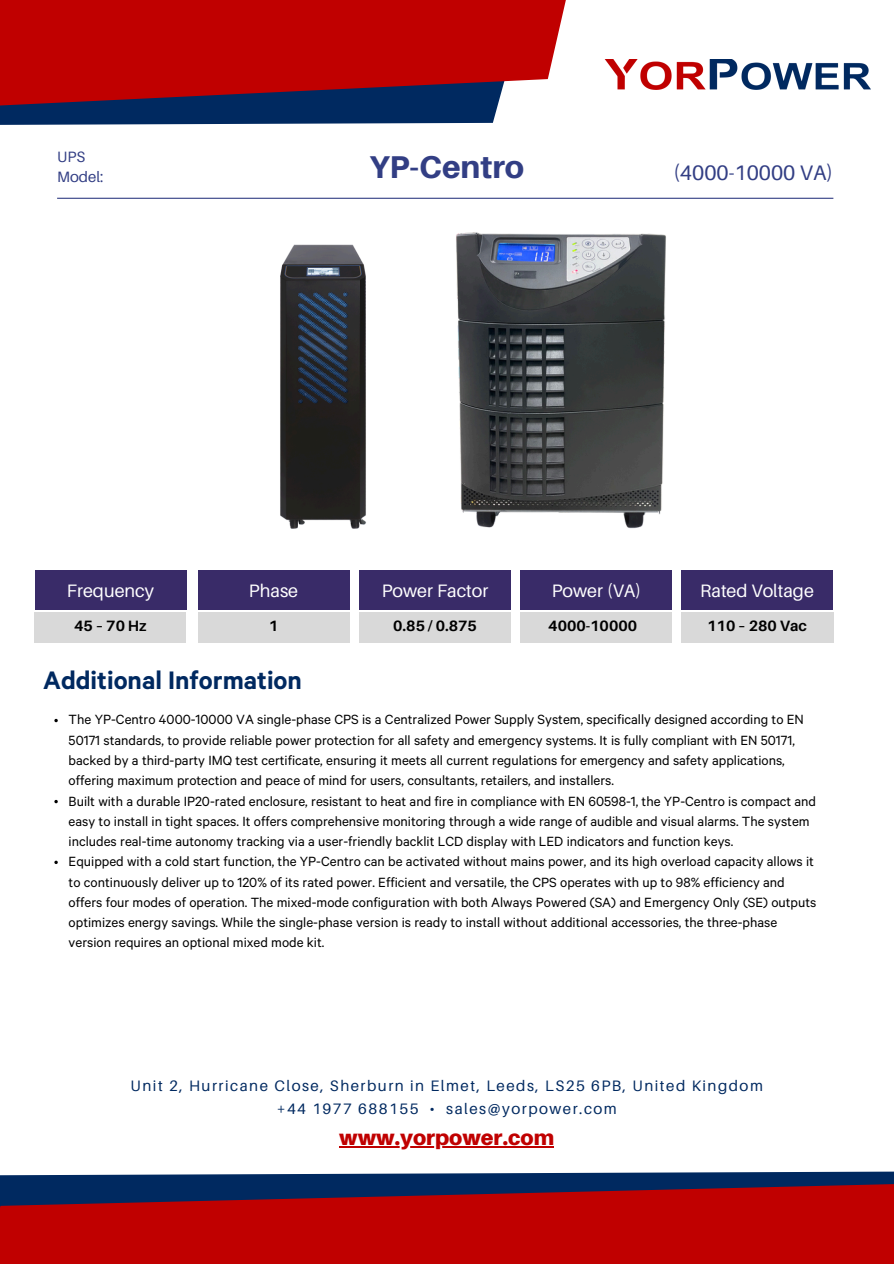
<style>
.page{position:relative;width:894px;height:1264px;background:#fff}
.page>*{position:absolute;margin:0;border:0;box-sizing:border-box;transform-origin:0 0}
.t1{font:800 31.5px "Aileron";color:#323e84}
.t2{font:600 28.5px "Calibre";color:#002960}
.t3{font:900 21.15px "Aileron";color:#c00000}
.t4{font:21px "Aileron";color:#323e84}
.t5{font:18px "Aileron";color:#fff}
.t6{font:15.15px "Aileron";letter-spacing:.1em;color:#002960}
.t7{font:15px/20.2px "Calibre";color:#000}
.t8{font:700 15px "Aileron";color:#000}
.t9{font:15px "Aileron";color:#323e84}
</style>
<div class="page">
<svg style="left:0;top:0;width:641px;height:198px"></svg>
<hr style="left:57px;top:198px;width:776px;height:1px;background:#323e84">
<img style="left:604px;top:59px;width:265px;height:30px">
<svg style="left:0;top:1147px;width:893px;height:116px;fill:#c00000"></svg>
<div style="left:35px;top:570px;width:151px;height:39px;background:#392b68"></div>
<div style="left:197px;top:570px;width:152px;height:39px;background:#392b68"></div>
<div style="left:359px;top:570px;width:152px;height:39px;background:#392b68"></div>
<div style="left:520px;top:570px;width:152px;height:39px;background:#392b68"></div>
<div style="left:681px;top:570px;width:151px;height:39px;background:#392b68"></div>
<div style="left:197px;top:612px;width:152px;height:30px;background:#d9d9d9"></div>
<div style="left:35px;top:612px;width:151px;height:30px;background:#d9d9d9"></div>
<div style="left:359px;top:612px;width:152px;height:30px;background:#d9d9d9"></div>
<div style="left:520px;top:612px;width:152px;height:30px;background:#d9d9d9"></div>
<div style="left:681px;top:612px;width:152px;height:30px;background:#d9d9d9"></div>
<img style="left:456px;top:232px;width:210px;height:297px">
<img style="left:280px;top:244px;width:86px;height:285px">
<hr style="left:339px;top:1146px;width:215px;height:1px;background:#c00000">
<svg style="left:54px;top:719px;width:4px;height:3px"></svg>
<svg style="left:54px;top:800px;width:4px;height:3px"></svg>
<svg style="left:54px;top:860px;width:4px;height:4px"></svg>
<p class="t9" style="left:57px;top:147px;width:29px">UPS</p>
<p class="t9" style="left:57px;top:167px;width:48px">Model:</p>
<h2 class="t4" style="left:673px;top:160px;width:161px">(4000-10000 VA)</h2>
<h1 class="t1" style="left:369px;top:147px;width:156px">YP-Centro</h1>
<h5 class="t5" style="left:67px;top:579px;width:89px">Frequency</h5>
<h4 class="t5" style="left:249px;top:579px;width:51px">Phase</h4>
<p class="t5" style="left:381px;top:579px;width:108px">Power Factor</p>
<h4 class="t5" style="left:551px;top:579px;width:91px">Power (VA)</h4>
<h5 class="t8" style="left:74px;top:616px;width:74px">45–70Hz</h5>
<h4 class="t8" style="left:269px;top:616px;width:11px">1</h4>
<h5 class="t8" style="left:393px;top:616px;width:85px">0.85 / 0.875</h5>
<h4 class="t8" style="left:548px;top:616px;width:90px">4000-10000</h4>
<h5 class="t8" style="left:707px;top:616px;width:101px">110 – 280 Vac</h5>
<h1 class="t5" style="left:700px;top:579px;width:115px">Rated Voltage</h1>
<p class="t2" style="left:43px;top:671px;width:260px">Additional Information</p>
<p class="t7" style="left:69px;top:712px;width:736px">The YP-Centro 4000-10000 VA single-phase CPS is a Centralized Power Supply System, specifically designed according to EN 50171 standards, to provide reliable power protection for all safety and emergency systems. It is fully compliant with EN 50171, backed by a third-party IMQ test certificate, ensuring it meets all current regulations for emergency and safety applications, offering maximum protection and peace of mind for users, consultants, retailers, and installers.</p>
<p class="t7" style="left:69px;top:793px;width:748px">Built with a durable IP20-rated enclosure, resistant to heat and fire in compliance with EN 60598-1, the YP-Centro is compact and easy to install in tight spaces. It offers comprehensive monitoring through a wide range of audible and visual alarms. The system includes real-time autonomy tracking via a user-friendly backlit LCD display with LED indicators and function keys.</p>
<p class="t7" style="left:69px;top:854px;width:749px">Equipped with a cold start function, the YP-Centro can be activated without mains power, and its high overload capacity allows it to continuously deliver up to 120% of its rated power. Efficient and versatile, the CPS operates with up to 98% efficiency and offers four modes of operation. The mixed-mode configuration with both Always Powered (SA) and Emergency Only (SE) outputs optimizes energy savings. While the single-phase version is ready to install without additional accessories, the three-phase version requires an optional mixed mode kit.</p>
<p class="t6" style="left:131px;top:1076px;width:633px">Unit 2, Hurricane Close, Sherburn in Elmet, Leeds, LS25 6PB, United Kingdom</p>
<h4 class="t6" style="left:276px;top:1098px;width:341px">+44 1977 688155 • sales@yorpower.com</h4>
<p class="t3" style="left:339px;top:1124px;width:216px">www.yorpower.com</p>
</div>
